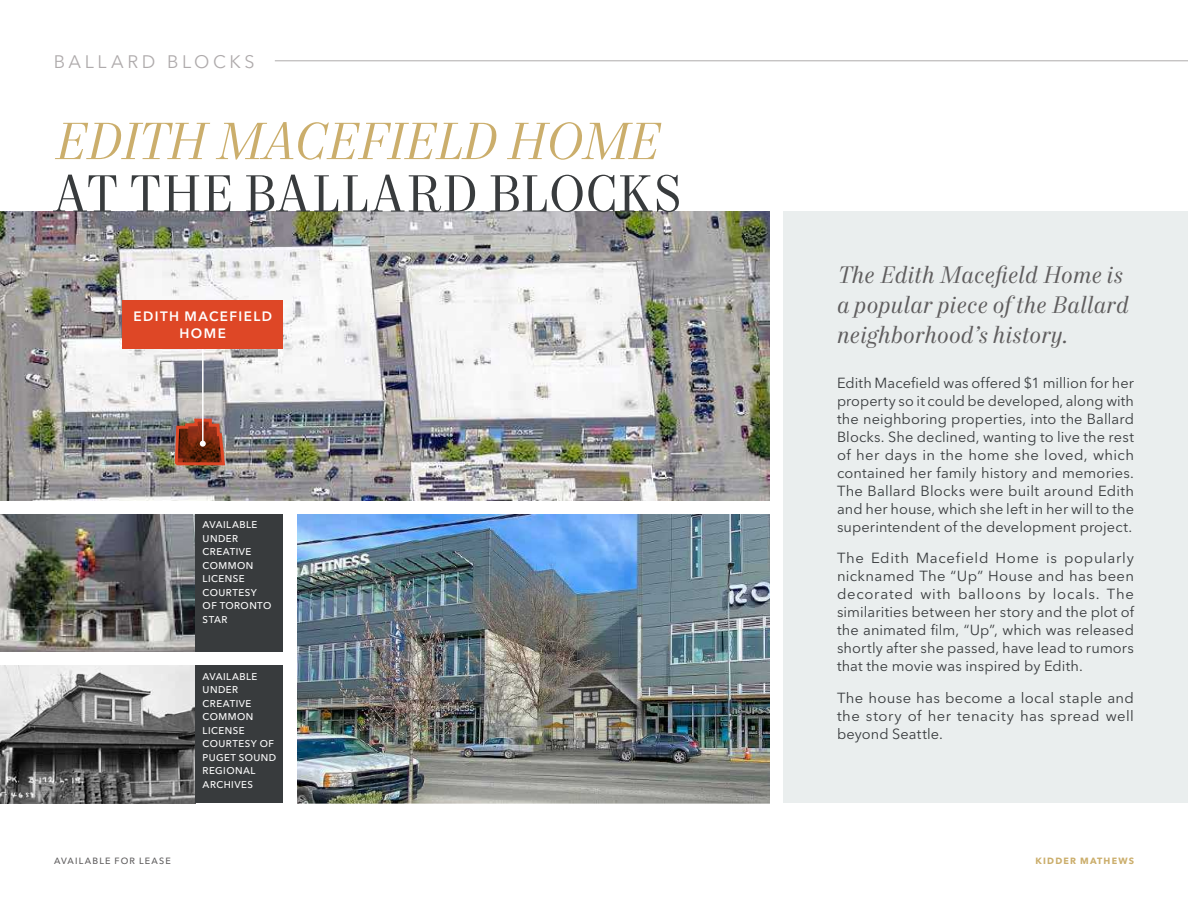
<style>
.page{position:relative;width:1188px;height:918px;background:#fff}
.page>*{position:absolute;margin:0;border:0;box-sizing:border-box;transform-origin:0 0}
.t1{font:italic 52.5px "Mort Modern 08";letter-spacing:-.02em;color:#cbae6c}
.t2{font:52.5px "Mort Modern 08";color:#383b3d}
.t3{font:italic 24px/30px "Mort Modern 08";letter-spacing:.01em;color:#5f5d5e}
.t4{font:18px "Avenir Next LT Pro";letter-spacing:.2em;color:#afabac}
.t5{font:14.55px/18px "Avenir Next LT Pro";letter-spacing:.01em;color:#383b3d;text-align:justify}
.t6{font:600 13.5px/16.5px "Avenir Next LT Pro";letter-spacing:.105em;color:#fff;text-align:center}
.t7{font:500 9.75px/13.5px "Avenir Next LT Pro";letter-spacing:.045em;color:#fff}
.t8{font:500 9px "Avenir Next LT Pro";letter-spacing:.13em;color:#5f5d5e}
.t9{font:700 9px "Avenir Next LT Pro";letter-spacing:.13em;color:#cbae6c}
</style>
<div class="page">
<div style="left:783px;top:212px;width:405px;height:591px;background:#eaeeee"></div>
<img style="left:297px;top:514px;width:473px;height:289px">
<img style="left:0;top:212px;width:770px;height:289px">
<img style="left:0;top:514px;width:196px;height:138px">
<img style="left:0;top:665px;width:196px;height:138px">
<div style="left:196px;top:514px;width:87px;height:138px;background:#383b3d"></div>
<div style="left:196px;top:665px;width:87px;height:138px;background:#383b3d"></div>
<hr style="left:202px;top:345px;width:2px;height:99px;background:#fff">
<svg style="left:173px;top:417px;width:54px;height:50px;background:#8d4a36"></svg>
<div style="left:123px;top:300px;width:160px;height:48px;background:#de4726"></div>
<hr style="left:275px;top:61px;width:913px;height:1px;background:#afabac">
<p class="t4" style="left:54px;top:51px;width:202px">BALLARD BLOCKS</p>
<h1 class="t1" style="left:54px;top:110px;width:606px">EDITH MACEFIELD HOME</h1>
<h1 class="t2" style="left:54px;top:162px;width:630px">AT THE BALLARD BLOCKS</h1>
<p class="t6" style="left:133px;top:308px;width:140px">EDITH MACEFIELD<br>HOME</p>
<p class="t7" style="left:203px;top:518px;width:70px">AVAILABLE<br>UNDER<br>CREATIVE<br>COMMON<br>LICENSE<br>COURTESY<br>OF TORONTO<br>STAR</p>
<p class="t7" style="left:203px;top:669px;width:75px">AVAILABLE<br>UNDER<br>CREATIVE<br>COMMON<br>LICENSE<br>COURTESY OF<br>PUGET SOUND<br>REGIONAL<br>ARCHIVES</p>
<h2 class="t3" style="left:837px;top:261px;width:293px">The Edith Macefield Home is a popular piece of the Ballard neighborhood’s history.</h2>
<p class="t5" style="left:837px;top:374px;width:299px">Edith Macefield was offered $1 million for her property so it could be developed, along with the neighboring properties, into the Ballard Blocks. She declined, wanting to live the rest of her days in the home she loved, which contained her family history and memories.<br>The Ballard Blocks were built around Edith and her house, which she left in her will to the superintendent of the development project.</p>
<p class="t5" style="left:837px;top:549px;width:299px">The Edith Macefield Home is popularly nicknamed The “Up” House and has been decorated with balloons by locals. The similarities between her story and the plot of the animated film, “Up”, which was released shortly after she passed, have lead to rumors that the movie was inspired by Edith.</p>
<p class="t5" style="left:837px;top:689px;width:299px">The house has become a local staple and the story of her tenacity has spread well beyond Seattle.</p>
<p class="t8" style="left:54px;top:855px;width:118px">AVAILABLE FOR LEASE</p>
<p class="t9" style="left:1036px;top:855px;width:100px">KIDDER MATHEWS</p>
</div>
